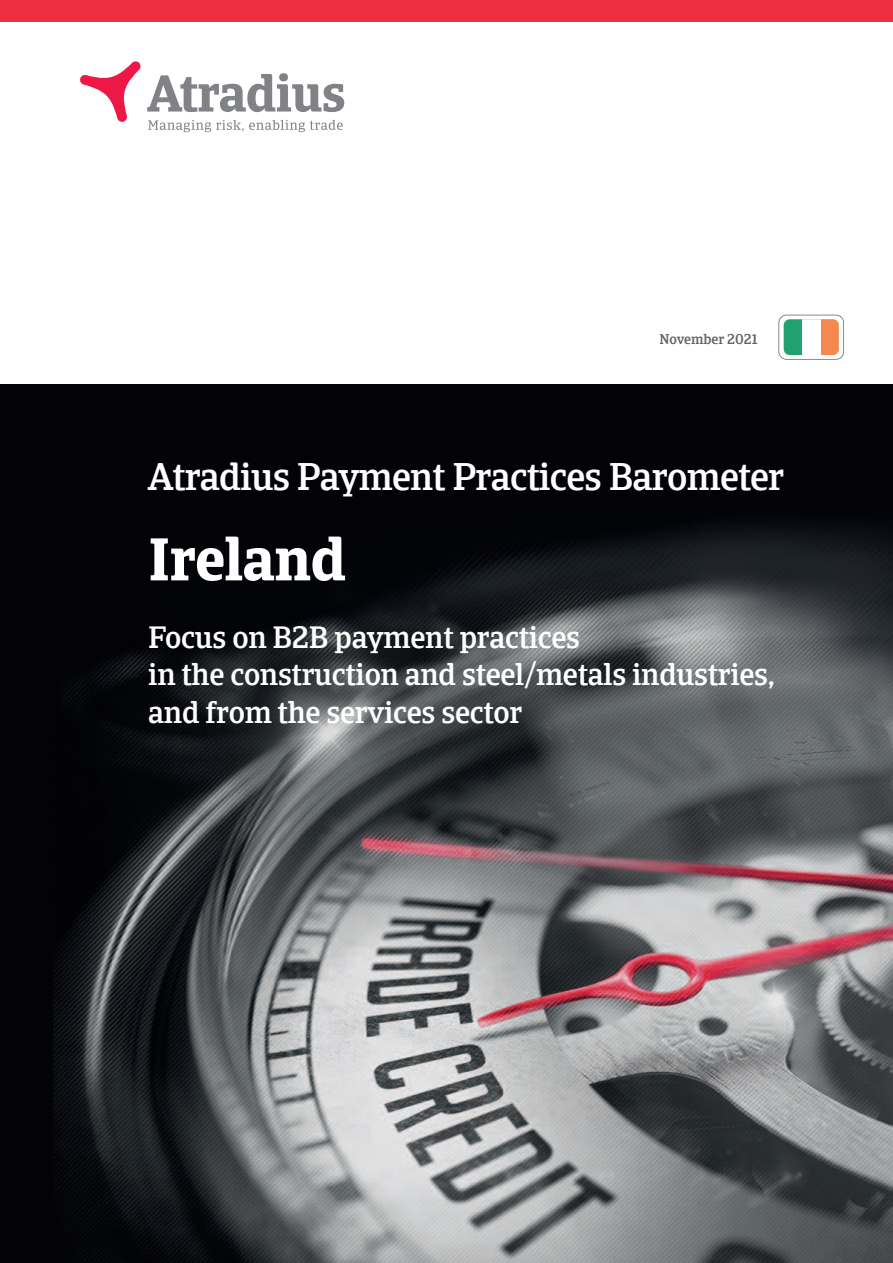
<style>
.page{position:relative;width:893px;height:1263px;background:#fff}
.page>*{position:absolute;margin:0;border:0;box-sizing:border-box;transform-origin:0 0}
.t1{font:700 60px "Catalana";color:#fff}
.t2{font:500 37.5px "Catalana";letter-spacing:-.02em;color:#fff}
.t3{font:500 30px/37.5px "Catalana";letter-spacing:-.01em;color:#fff}
.t4{font:500 13.8px "Catalana";color:#636366}
</style>
<div class="page">
<img style="left:0;top:384px;width:893px;height:879px">
<div style="left:0;top:0;width:893px;height:21px;background:#ee2e40"></div>
<svg style="left:147px;top:73px;width:197px;height:39px"></svg>
<svg style="left:80px;top:61px;width:61px;height:61px"></svg>
<svg style="left:148px;top:120px;width:195px;height:12px"></svg>
<div style="left:778px;top:315px;width:66px;height:45px;border:2px solid #636366;border-radius:8px"></div>
<div style="left:784px;top:319px;width:55px;height:36px;background:#20a16d;border-radius:6px"></div>
<div style="left:802px;top:319px;width:37px;height:36px;background:#fff"></div>
<div style="left:822px;top:319px;width:17px;height:36px;background:#f5884c"></div>
<p class="t4" style="left:660px;top:330px;width:99px">November 2021</p>
<p class="t2" style="left:148px;top:452px;width:638px">Atradius Payment Practices Barometer</p>
<h1 class="t1" style="left:148px;top:520px;width:199px">Ireland</h1>
<p class="t3" style="left:148px;top:619px;width:628px">Focus on B2B payment practices<br>in the construction and steel/metals industries, and from the services sector</p>
</div>
